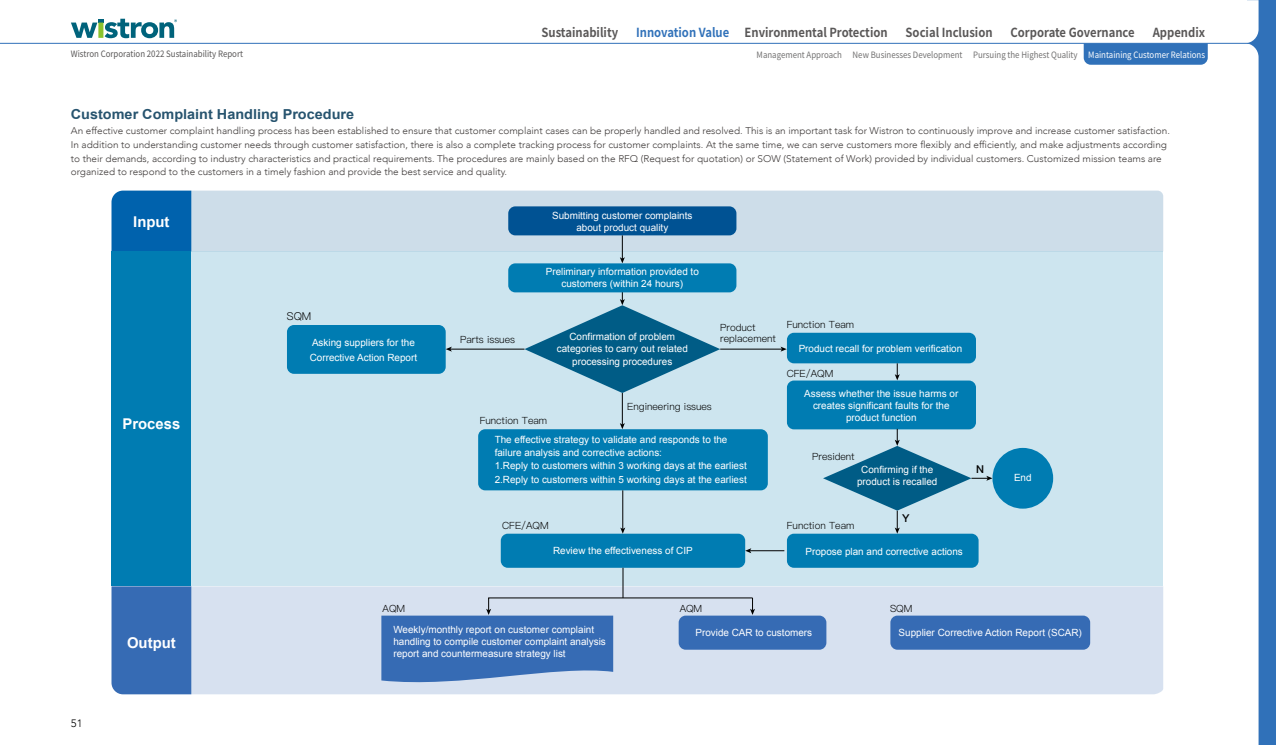
<style>
.page{position:relative;width:1276px;height:745px;background:#fff}
.page>*{position:absolute;margin:0;border:0;box-sizing:border-box;transform-origin:0 0}
.t1{font:700 14.88px "Arial";color:#fff}
.t2{font:700 13.75px "Arial";color:#27546f;scale:1.05 1}
.t3{font:700 12.5px "Source Han Sans TC";color:#595757;scale:.9 1}
.t4{font:300 10.88px "Ping Fang TC";color:#000}
.t5{font:600 10.88px "Ping Fang TC";color:#000}
.t6{font:300 10.75px "Avenir";color:#000;scale:1.05 1}
.t7{font:9.88px/12.4px "Arial";color:#fff;text-align:center}
.t8{font:300 9.88px "Ping Fang TC";color:#000}
.t9{font:300 9.75px/13.8px "Avenir";color:#3e3a39}
.t10{font:8.75px "Source Han Sans TC";color:#727171;scale:.9 1}
.t11{font:8.75px "Source Han Sans TC";color:#595757;scale:.9 1}
.s1{color:#3071b9}
.s2{color:#fff}
</style>
<div class="page">
<div style="left:1247px;top:0;width:29px;height:744px;background:#3071b9"></div>
<svg style="left:0;top:0;width:1258px;height:43px"></svg>
<div style="left:1247px;top:44px;width:11px;height:700px;background:#fff"></div>
<hr style="left:0;top:43px;width:1267px;height:1px;background:#3071b9">
<svg style="left:1083px;top:43px;width:124px;height:22px;background:#3574ba"></svg>
<svg style="left:71px;top:19px;width:106px;height:19px"></svg>
<div style="left:191px;top:251px;width:972px;height:335px;background:#cde5ef"></div>
<div style="left:478px;top:429px;width:290px;height:61px;background:#007cb2;border-radius:7px"></div>
<div style="left:501px;top:533px;width:244px;height:34px;background:#007cb2;border-radius:7px"></div>
<div style="left:787px;top:533px;width:191px;height:34px;background:#007cb2;border-radius:7px"></div>
<div style="left:287px;top:325px;width:159px;height:48px;background:#007cb2;border-radius:7px"></div>
<div style="left:787px;top:332px;width:189px;height:31px;background:#007cb2;border-radius:7px"></div>
<div style="left:787px;top:380px;width:189px;height:49px;background:#007cb2;border-radius:7px"></div>
<div style="left:191px;top:586px;width:972px;height:108px;background:#d7e1f0"></div>
<div style="left:111px;top:586px;width:80px;height:108px;background:#366bb4"></div>
<div style="left:111px;top:190px;width:80px;height:61px;background:#0062ad"></div>
<div style="left:191px;top:190px;width:972px;height:61px;background:#cddde9"></div>
<div style="left:111px;top:251px;width:80px;height:335px;background:#007cb2"></div>
<div style="left:508px;top:206px;width:228px;height:29px;background:#005293;border-radius:7px"></div>
<div style="left:678px;top:615px;width:148px;height:34px;background:#366bb4;border-radius:7px"></div>
<hr style="left:450px;top:348px;width:74px;height:1px;background:#000">
<svg style="left:446px;top:346px;width:6px;height:5px"></svg>
<hr style="left:749px;top:550px;width:35px;height:1px;background:#000">
<svg style="left:745px;top:548px;width:6px;height:5px"></svg>
<hr style="left:720px;top:348px;width:62px;height:1px;background:#000">
<svg style="left:780px;top:346px;width:6px;height:5px"></svg>
<div style="left:992px;top:447px;width:61px;height:61px;background:#007cb2;border-radius:50%"></div>
<hr style="left:622px;top:393px;width:1px;height:31px;background:#000">
<svg style="left:620px;top:423px;width:5px;height:6px"></svg>
<hr style="left:622px;top:490px;width:1px;height:39px;background:#000">
<svg style="left:620px;top:527px;width:5px;height:6px"></svg>
<svg style="left:620px;top:235px;width:5px;height:28px"></svg>
<svg style="left:524px;top:292px;width:196px;height:101px"></svg>
<svg style="left:894px;top:363px;width:5px;height:17px"></svg>
<svg style="left:823px;top:428px;width:169px;height:105px"></svg>
<hr style="left:623px;top:567px;width:1px;height:30px;background:#000">
<svg style="left:381px;top:597px;width:374px;height:91px;background:#85a5d0"></svg>
<div style="left:508px;top:263px;width:228px;height:29px;background:#007cb2;border-radius:7px"></div>
<div style="left:890px;top:615px;width:200px;height:34px;background:#366bb4;border-radius:7px"></div>
<p class="t11" style="left:71px;top:49px;width:193px">Wistron Corporation 2022 Sustainability Report</p>
<p class="t3" style="left:541px;top:25px;width:87px">Sustainability</p>
<p class="t3" style="left:636px;top:25px;width:281px"><span class="s1">Innovation Value</span> Environmental Protection</p>
<p class="t3" style="left:905px;top:25px;width:98px">Social Inclusion</p>
<p class="t3" style="left:1010px;top:25px;width:140px">Corporate Governance</p>
<p class="t3" style="left:1152px;top:25px;width:60px">Appendix</p>
<p class="t10" style="left:756px;top:50px;width:500px">Management Approach New Businesses Development Pursuing the Highest Quality <span class="s2">Maintaining Customer Relations</span></p>
<h2 class="t2" style="left:71px;top:105px;width:271px">Customer Complaint Handling Procedure</h2>
<p class="t9" style="left:71px;top:124px;width:1100px">An effective customer complaint handling process has been established to ensure that customer complaint cases can be properly handled and resolved. This is an important task for Wistron to continuously improve and increase customer satisfaction.<br>In addition to understanding customer needs through customer satisfaction, there is also a complete tracking process for customer complaints. At the same time, we can serve customers more flexibly and efficiently, and make adjustments according to their demands, according to industry characteristics and practical requirements. The procedures are mainly based on the RFQ (Request for quotation) or SOW (Statement of Work) provided by individual customers. Customized mission teams are organized to respond to the customers in a timely fashion and provide the best service and quality.</p>
<h1 class="t1" style="left:133px;top:212px;width:38px">Input</h1>
<h1 class="t1" style="left:122px;top:414px;width:59px">Process</h1>
<p class="t6" style="left:71px;top:716px;width:13px">51</p>
<h1 class="t1" style="left:127px;top:632px;width:50px">Output</h1>
<p class="t4" style="left:287px;top:310px;width:26px">SQM</p>
<p class="t7" style="left:552px;top:209px;width:142px">Submitting customer complaints about product quality</p>
<p class="t7" style="left:546px;top:265px;width:155px">Preliminary information provided to customers (within 24 hours)</p>
<p class="t8" style="left:720px;top:321px;width:37px">Product</p>
<p class="t7" style="left:310px;top:335px;width:109px;line-height:14.9px;text-align:left">Asking suppliers for the<br>Corrective Action Report</p>
<p class="t7" style="left:557px;top:330px;width:133px">Confirmation of problem categories to carry out related processing procedures</p>
<p class="t8" style="left:460px;top:333px;width:56px">Parts issues</p>
<p class="t8" style="left:720px;top:332px;width:57px">replacement</p>
<p class="t8" style="left:480px;top:414px;width:69px">Function Team</p>
<p class="t8" style="left:627px;top:400px;width:86px">Engineering issues</p>
<p class="t7" style="left:495px;top:433px;width:234px;text-align:left">The effective strategy to validate and responds to the failure analysis and corrective actions:</p>
<p class="t7" style="left:495px;top:459px;width:254px;line-height:13.6px;text-align:left">1.Reply to customers within 3 working days at the earliest<br>2.Reply to customers within 5 working days at the earliest</p>
<p class="t8" style="left:786px;top:318px;width:69px">Function Team</p>
<p class="t7" style="left:798px;top:342px;width:165px">Product recall for problem verification</p>
<p class="t8" style="left:786px;top:367px;width:48px">CFE/AQM</p>
<p class="t7" style="left:804px;top:387px;width:156px">Assess whether the issue harms or creates significant faults for the product function</p>
<p class="t8" style="left:812px;top:450px;width:44px">President</p>
<p class="t5" style="left:976px;top:462px;width:9px">N</p>
<p class="t7" style="left:857px;top:463px;width:82px">Confirming if the product is recalled</p>
<p class="t7" style="left:1014px;top:471px;width:19px">End</p>
<p class="t8" style="left:502px;top:519px;width:48px">CFE/AQM</p>
<p class="t8" style="left:787px;top:519px;width:69px">Function Team</p>
<p class="t5" style="left:902px;top:511px;width:9px">Y</p>
<p class="t7" style="left:553px;top:544px;width:141px">Review the effectiveness of CIP</p>
<p class="t7" style="left:805px;top:545px;width:159px">Propose plan and corrective actions</p>
<p class="t8" style="left:383px;top:602px;width:24px">AQM</p>
<p class="t8" style="left:890px;top:602px;width:24px">SQM</p>
<p class="t8" style="left:679px;top:602px;width:24px">AQM</p>
<p class="t7" style="left:393px;top:622px;width:214px;text-align:left">Weekly/monthly report on customer complaint handling to compile customer complaint analysis report and countermeasure strategy list</p>
<p class="t7" style="left:695px;top:626px;width:118px">Provide CAR to customers</p>
<p class="t7" style="left:898px;top:626px;width:185px">Supplier Corrective Action Report (SCAR)</p>
</div>
